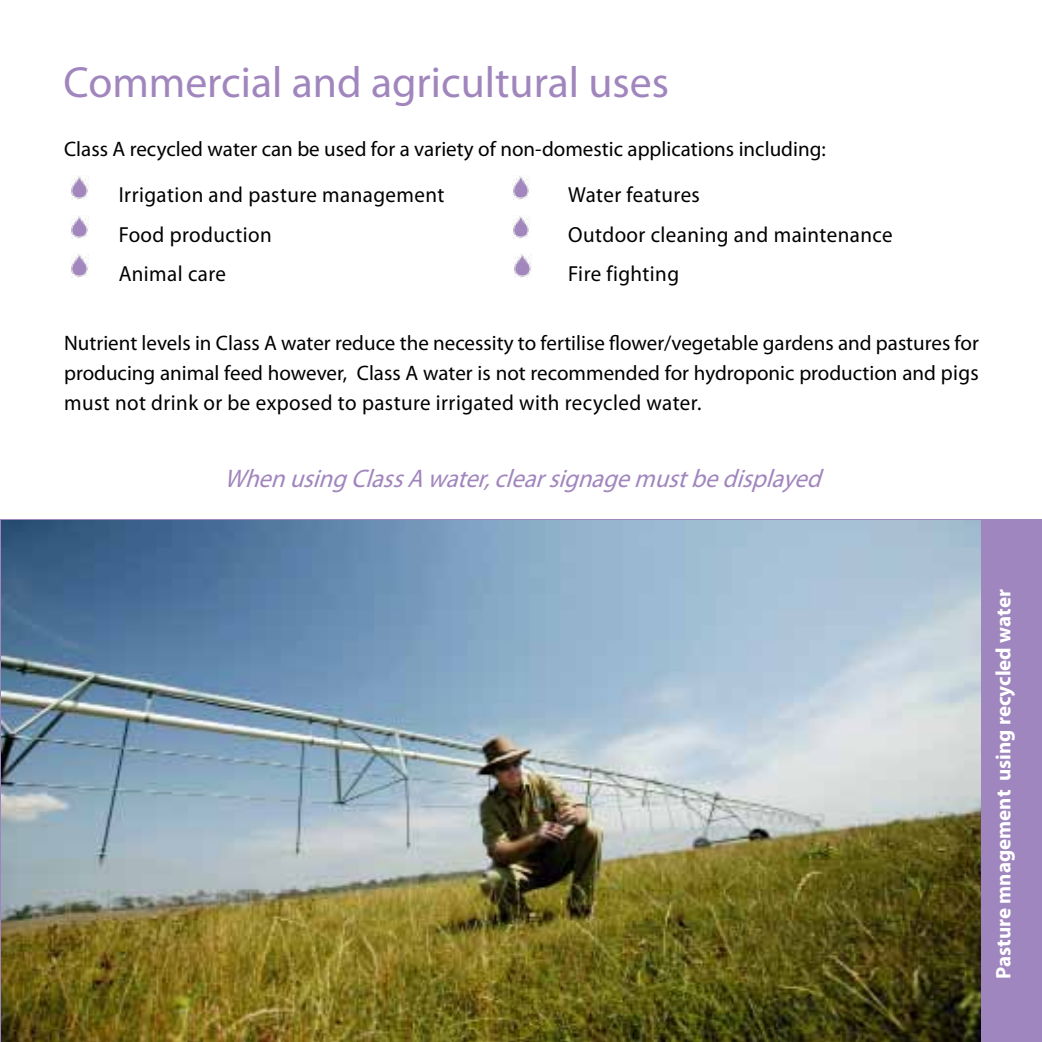
<style>
.page{position:relative;width:1042px;height:1042px;background:#fff}
.page>*{position:absolute;margin:0;border:0;box-sizing:border-box;transform-origin:0 0}
.t1{font:43.75px "Myriad Pro";color:#a186be}
.t2{font:italic 25.55px "Myriad Pro";color:#a186be;scale:.96 1}
.t3{font:21.88px "Myriad Pro";letter-spacing:.02em;color:#000;scale:.96 1}
.t4{font:21px/29.8px "Myriad Pro";color:#000}
.t5{font:700 21px "Myriad Pro";color:#fff}
.s1{font-size:21.88px}
</style>
<div class="page">
<div style="left:0;top:519px;width:1042px;height:522px;background:#9f86be"></div>
<img style="left:2px;top:520px;width:978px;height:522px">
<img style="left:71px;top:176px;width:17px;height:23px">
<img style="left:512px;top:176px;width:18px;height:23px">
<img style="left:71px;top:215px;width:17px;height:24px">
<img style="left:71px;top:254px;width:17px;height:23px">
<img style="left:512px;top:216px;width:18px;height:23px">
<img style="left:514px;top:254px;width:17px;height:23px">
<h1 class="t1" style="left:63px;top:55px;width:607px">Commercial and agricultural uses</h1>
<p class="t4" style="left:64px;top:134px;width:763px">Class A recycled water can be used for a variety of non-domestic applications including:</p>
<p class="t3" style="left:119px;top:181px;width:341px">Irrigation and pasture management</p>
<p class="t3" style="left:568px;top:181px;width:139px">Water features</p>
<p class="t3" style="left:119px;top:221px;width:161px">Food production</p>
<p class="t3" style="left:568px;top:221px;width:339px">Outdoor cleaning and maintenance</p>
<p class="t3" style="left:119px;top:260px;width:113px">Animal care</p>
<p class="t3" style="left:568px;top:260px;width:117px">Fire fighting</p>
<p class="t4" style="left:64px;top:328px;width:916px">Nutrient levels in Class A water reduce the necessity to fertilise flower/vegetable gardens and pastures for producing animal feed however, Class A water is not recommended for hydroponic production and <span class="s1">pigs</span></p>
<p class="t3" style="left:64px;top:389px;width:665px">must not drink or be exposed to pasture irrigated with recycled water.</p>
<p class="t2" style="left:224px;top:462px;width:632px">WhenusingClassAwater,clearsignagemustbedisplayed</p>
<p class="t5" style="left:990px;top:978px;width:391px;rotate:-90deg">Pasture mnagement using recycled water</p>
</div>
